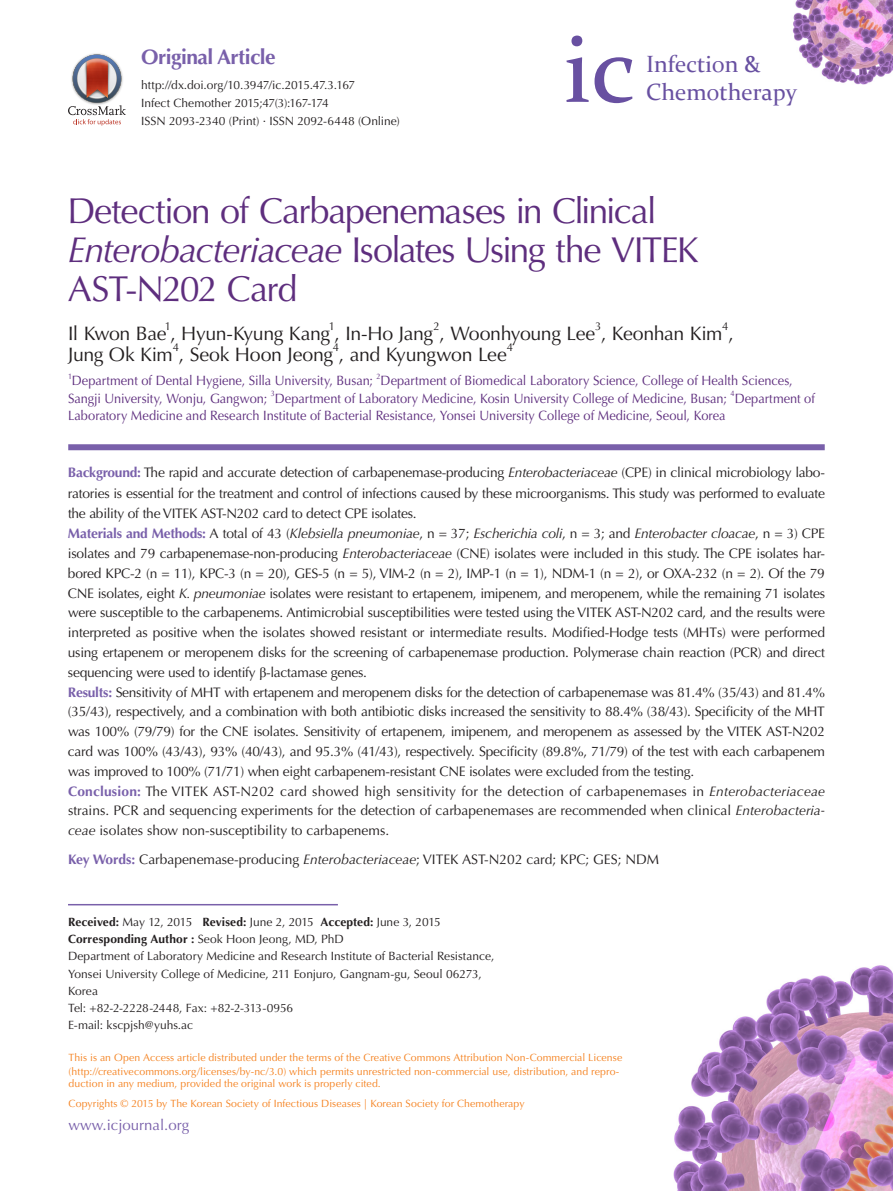
<style>
.page{position:relative;width:893px;height:1191px;background:#fff}
.page>*{position:absolute;margin:0;border:0;box-sizing:border-box;transform-origin:0 0}
.영문_타이틀{font:36px/39px "Optima LT Std";letter-spacing:-.04em;color:#5e2e7e}
.t1{font:23.55px "Constantia";color:#6850a1}
.t2{font:700 21px "Optima LT Std";letter-spacing:-.025em;color:#7960aa}
.저자명{font:19.5px "Optima LT Std";letter-spacing:-.02em;color:#231f20}
.t3{font:15px "Optima LT Std";color:#7960aa}
.초록_영문{font:13.8px/19.8px "Optima LT Std";letter-spacing:-.015em;color:#231f20;text-align:justify}
.저자_소속{font:13.5px "Optima LT Std";letter-spacing:-.005em;color:#5e2e7e;scale:.95 1}
.저자_소속_교신저자{font:12px/17.2px "Optima LT Std";letter-spacing:-.005em;color:#231f20}
.저자_소속_교신저자-2{font:12px "Optima LT Std";letter-spacing:-.025em;color:#231f20}
.저자_소속_교신저자-3{font:700 12px "Optima LT Std";letter-spacing:.01em;color:#231f20}
.저자명-2{font:11.4px "Optima LT Std";color:#231f20}
.t4{font:10.5px/13.5px "Optima LT Std";letter-spacing:.005em;color:#f58220}
.저자_소속-2{font:7.8px "Optima LT Std";color:#5e2e7e;scale:.95 1}
.s1{font-style:italic}
.s2{font-weight:700;color:#7960aa}
.s3{font-family:"Times New Roman"}
.s4{font-weight:700}
.s5{font-weight:400}
</style>
<div class="page">
<img style="left:673px;top:965px;width:220px;height:226px">
<img style="left:792px;top:0;width:101px;height:85px">
<svg style="left:566px;top:36px;width:66px;height:67px"></svg>
<hr style="left:68px;top:904px;width:270px;height:1px;background:#7960aa">
<div style="left:68px;top:444px;width:757px;height:6px;background:#7960aa"></div>
<img style="left:89px;top:53px;width:16px;height:2px">
<svg style="left:68px;top:55px;width:58px;height:71px"></svg>
<p class="t2" style="left:141px;top:44px;width:136px">Original Article</p>
<p class="저자_소속_교신저자" style="left:141px;top:76px;width:215px">http://dx.doi.org/10.3947/ic.2015.47.3.167</p>
<p class="저자_소속_교신저자" style="left:141px;top:94px;width:189px">Infect Chemother 2015;47(3):167-174</p>
<p class="저자_소속_교신저자" style="left:141px;top:112px;width:260px">ISSN 2093-2340 (Print) · ISSN 2092-6448 (Online)</p>
<p class="t1" style="left:646px;top:48px;width:115px">Infection &amp;</p>
<p class="t1" style="left:646px;top:76px;width:152px">Chemotherapy</p>
<p class="영문_타이틀" style="left:67px;top:192px;width:633px">Detection of Carbapenemases in Clinical<br><span class="s1">Enterobacteriaceae</span> Isolates Using the VITEK<br>AST-N202 Card</p>
<p class="저자명" style="left:68px;top:321px;width:667px">Il Kwon Bae , Hyun-Kyung Kang , In-Ho Jang , Woonhyoung Lee , Keonhan Kim ,</p>
<p class="저자명-2" style="left:165px;top:320px;width:8px">1</p>
<p class="저자명-2" style="left:329px;top:320px;width:8px">1</p>
<p class="저자명-2" style="left:433px;top:320px;width:8px">2</p>
<p class="저자명-2" style="left:595px;top:320px;width:8px">3</p>
<p class="저자명-2" style="left:722px;top:320px;width:8px">4</p>
<p class="저자명" style="left:68px;top:342px;width:440px">Jung Ok Kim , Seok Hoon Jeong , and Kyungwon Lee</p>
<p class="저자명-2" style="left:173px;top:341px;width:8px">4</p>
<p class="저자명-2" style="left:333px;top:341px;width:8px">4</p>
<p class="저자명-2" style="left:507px;top:341px;width:8px">4</p>
<p class="저자_소속-2" style="left:68px;top:371px;width:6px">1</p>
<p class="저자_소속" style="left:72px;top:373px;width:319px">Department of Dental Hygiene, Silla University, Busan;</p>
<p class="저자_소속-2" style="left:377px;top:371px;width:6px">2</p>
<p class="저자_소속" style="left:381px;top:373px;width:435px">Department of Biomedical Laboratory Science, College of Health Sciences,</p>
<p class="저자_소속" style="left:68px;top:390px;width:211px">Sangji University, Wonju, Gangwon;</p>
<p class="저자_소속-2" style="left:271px;top:389px;width:6px">3</p>
<p class="저자_소속" style="left:275px;top:390px;width:477px">Department of Laboratory Medicine, Kosin University College of Medicine, Busan;</p>
<p class="저자_소속-2" style="left:730px;top:389px;width:6px">4</p>
<p class="저자_소속" style="left:735px;top:390px;width:86px">Department of</p>
<p class="저자_소속" style="left:68px;top:408px;width:694px">Laboratory Medicine and Research Institute of Bacterial Resistance, Yonsei University College of Medicine, Seoul, Korea</p>
<p class="초록_영문" style="left:68px;top:463px;width:759px;line-height:20.2px"><span class="s2">Background:</span> The rapid and accurate detection of carbapenemase-producing <span class="s1">Enterobacteriaceae</span> (CPE) in clinical microbiology labo&shy;ratories is essential for the treatment and control of infections caused by these microorganisms. This study was performed to evaluate the ability of the VITEK AST-N202 card to detect CPE isolates.</p>
<p class="초록_영문" style="left:68px;top:524px;width:759px"><span class="s2">Materials and Methods:</span> A total of 43 (<span class="s1">Klebsiella pneumoniae</span>, n = 37; <span class="s1">Escherichia coli</span>, n = 3; and <span class="s1">Enterobacter cloacae</span>, n = 3) CPE isolates and 79 carbapenemase-non-producing <span class="s1">Enterobacteriaceae</span> (CNE) isolates were included in this study. The CPE isolates har&shy;bored KPC-2 (n = 11), KPC-3 (n = 20), GES-5 (n = 5), VIM-2 (n = 2), IMP-1 (n = 1), NDM-1 (n = 2), or OXA-232 (n = 2). Of the 79<br>CNE isolates, eight <span class="s1">K. pneumoniae</span> isolates were resistant to ertapenem, imipenem, and meropenem, while the remaining 71 isolates were susceptible to the carbapenems. Antimicrobial susceptibilities were tested using the VITEK AST-N202 card, and the results were interpreted as positive when the isolates showed resistant or intermediate results. Modified-Hodge tests (MHTs) were performed using ertapenem or meropenem disks for the screening of carbapenemase production. Polymerase chain reaction (PCR) and direct sequencing were used to identify <span class="s3">β</span>-lactamase genes.</p>
<p class="초록_영문" style="left:68px;top:682px;width:759px"><span class="s2">Results:</span> Sensitivity of MHT with ertapenem and meropenem disks for the detection of carbapenemase was 81.4% (35/43) and 81.4% (35/43), respectively, and a combination with both antibiotic disks increased the sensitivity to 88.4% (38/43). Specificity of the MHT was 100% (79/79) for the CNE isolates. Sensitivity of ertapenem, imipenem, and meropenem as assessed by the VITEK AST-N202 card was 100% (43/43), 93% (40/43), and 95.3% (41/43), respectively. Specificity (89.8%, 71/79) of the test with each carbapenem was improved to 100% (71/71) when eight carbapenem-resistant CNE isolates were excluded from the testing.</p>
<p class="초록_영문" style="left:68px;top:781px;width:758px"><span class="s2">Conclusion:</span> The VITEK AST-N202 card showed high sensitivity for the detection of carbapenemases in <span class="s1">Enterobacteriaceae </span>strains. PCR and sequencing experiments for the detection of carbapenemases are recommended when clinical <span class="s1">Enterobacteria&shy;ceae</span> isolates show non-susceptibility to carbapenems.</p>
<p class="초록_영문" style="left:68px;top:849px;width:593px"><span class="s2">Key Words:</span> Carbapenemase-producing <span class="s1">Enterobacteriaceae</span>; VITEK AST-N202 card; KPC; GES; NDM</p>
<p class="저자_소속_교신저자-2" style="left:68px;top:914px;width:374px"><span class="s4">Received:</span> May 12, 2015 <span class="s4">Revised:</span> June 2, 2015 <span class="s4">Accepted:</span> June 3, 2015</p>
<p class="저자_소속_교신저자-3" style="left:68px;top:932px;width:277px">Corresponding Author : <span class="s5">Seok Hoon Jeong, MD, PhD</span></p>
<p class="저자_소속_교신저자" style="left:68px;top:947px;width:428px">Department of Laboratory Medicine and Research Institute of Bacterial Resistance,<br>Yonsei University College of Medicine, 211 Eonjuro, Gangnam-gu, Seoul 06273,<br>Korea</p>
<p class="저자_소속_교신저자" style="left:68px;top:999px;width:227px">Tel: +82-2-2228-2448, Fax: +82-2-313-0956</p>
<p class="저자_소속_교신저자" style="left:68px;top:1016px;width:127px">E-mail: kscpjsh@yuhs.ac</p>
<p class="t4" style="left:69px;top:1051px;width:555px">This is an Open Access article distributed under the terms of the Creative Commons Attribution Non-Commercial License (http://creativecommons.org/licenses/by-nc/3.0) which permits unrestricted non-commercial use, distribution, and repro-</p>
<p class="t4" style="left:69px;top:1076px;width:314px">duction in any medium, provided the original work is properly cited.</p>
<p class="t4" style="left:69px;top:1097px;width:457px">Copyrights © 2015 by The Korean Society of Infectious Diseases | Korean Society for Chemotherapy</p>
<p class="t3" style="left:69px;top:1116px;width:122px">www.icjournal.org</p>
</div>
